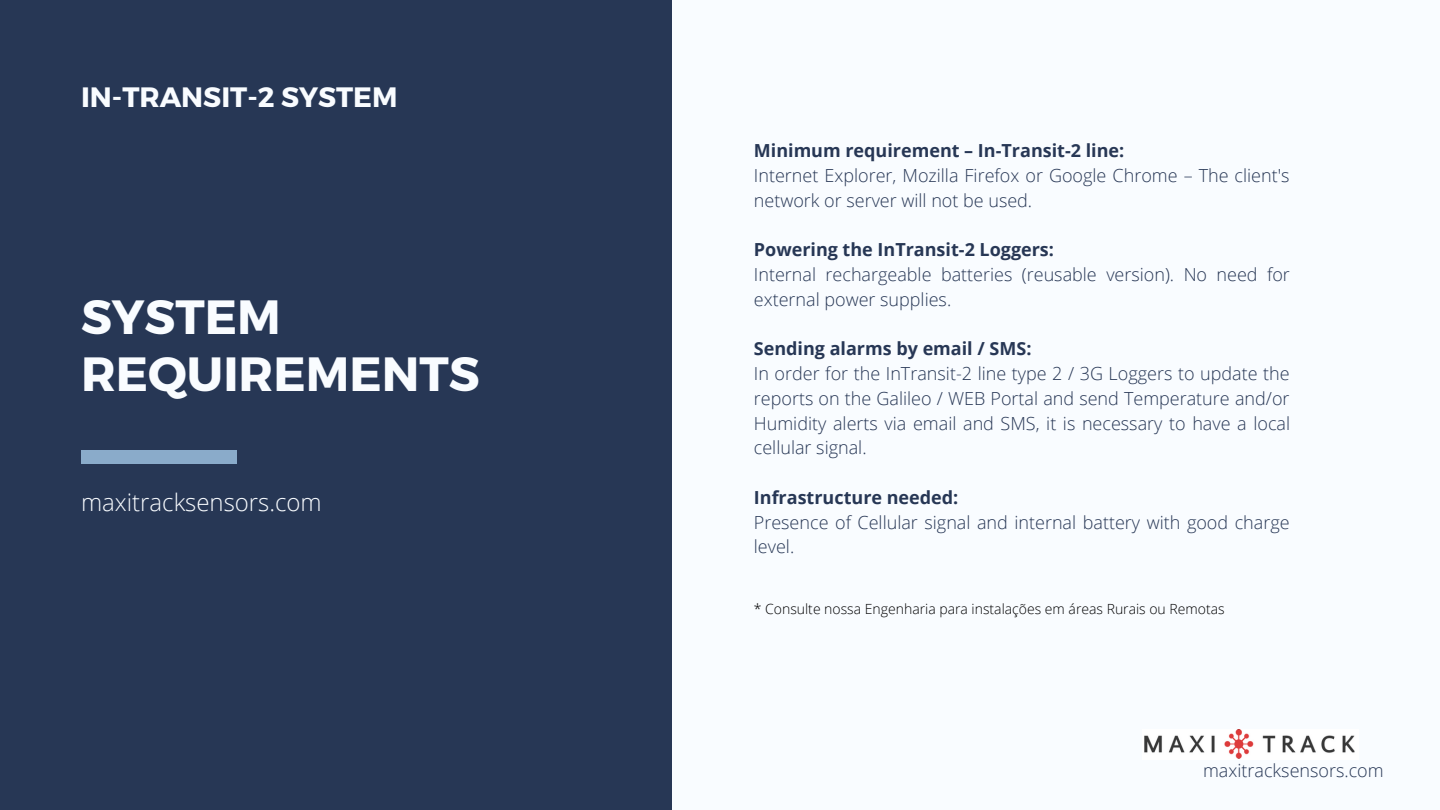
<style>
.page{position:relative;width:1440px;height:810px;background:#f9fcff}
.page>*{position:absolute;margin:0;border:0;box-sizing:border-box;transform-origin:0 0}
.t1{font:700 48px/57px "Montserrat";color:#f9fcff}
.t2{font:700 28px "Montserrat";color:#f9fcff}
.t3{font:300 24px "Open Sans";color:#f9fcff}
.t4{font:300 18px/24.8px "Open Sans";color:#273755}
.t5{font:700 18px "Open Sans";color:#273755}
.t6{font:300 14px "Open Sans";color:#000}
</style>
<div class="page">
<div style="left:0;top:0;width:672px;height:810px;background:#273755"></div>
<div style="left:81px;top:450px;width:155px;height:14px;background:#8aabca"></div>
<img style="left:1144px;top:729px;width:211px;height:30px">
<h2 class="t2" style="left:81px;top:78px;width:318px">IN-TRANSIT-2 SYSTEM</h2>
<h1 class="t1" style="left:81px;top:286px;width:400px">SYSTEM<br>REQUIREMENTS</h1>
<h3 class="t3" style="left:81px;top:485px;width:242px">maxitracksensors.com</h3>
<p class="t5" style="left:754px;top:138px;width:372px">Minimum requirement – In-Transit-2 line:</p>
<p class="t4" style="left:754px;top:163px;width:537px">Internet Explorer, Mozilla Firefox or Google Chrome – The client's network or server will not be used.</p>
<p class="t5" style="left:754px;top:237px;width:302px">Powering the InTransit-2 Loggers:</p>
<p class="t4" style="left:754px;top:262px;width:538px">Internal rechargeable batteries (reusable version). No need for external power supplies.</p>
<p class="t5" style="left:754px;top:336px;width:279px">Sending alarms by email / SMS:</p>
<p class="t4" style="left:754px;top:361px;width:538px;text-align:justify">In order for the InTransit-2 line type 2 / 3G Loggers to update the reports on the Galileo / WEB Portal and send Temperature and/or Humidity alerts via email and SMS, it is necessary to have a local cellular signal.</p>
<p class="t5" style="left:754px;top:485px;width:206px">Infrastructure needed:</p>
<p class="t4" style="left:754px;top:509px;width:537px">Presence of Cellular signal and internal battery with good charge level.</p>
<p class="t6" style="left:754px;top:600px;width:472px">* Consulte nossa Engenharia para instalações em áreas Rurais ou Remotas</p>
<p class="t4" style="left:1203px;top:758px;width:182px">maxitracksensors.com</p>
</div>
